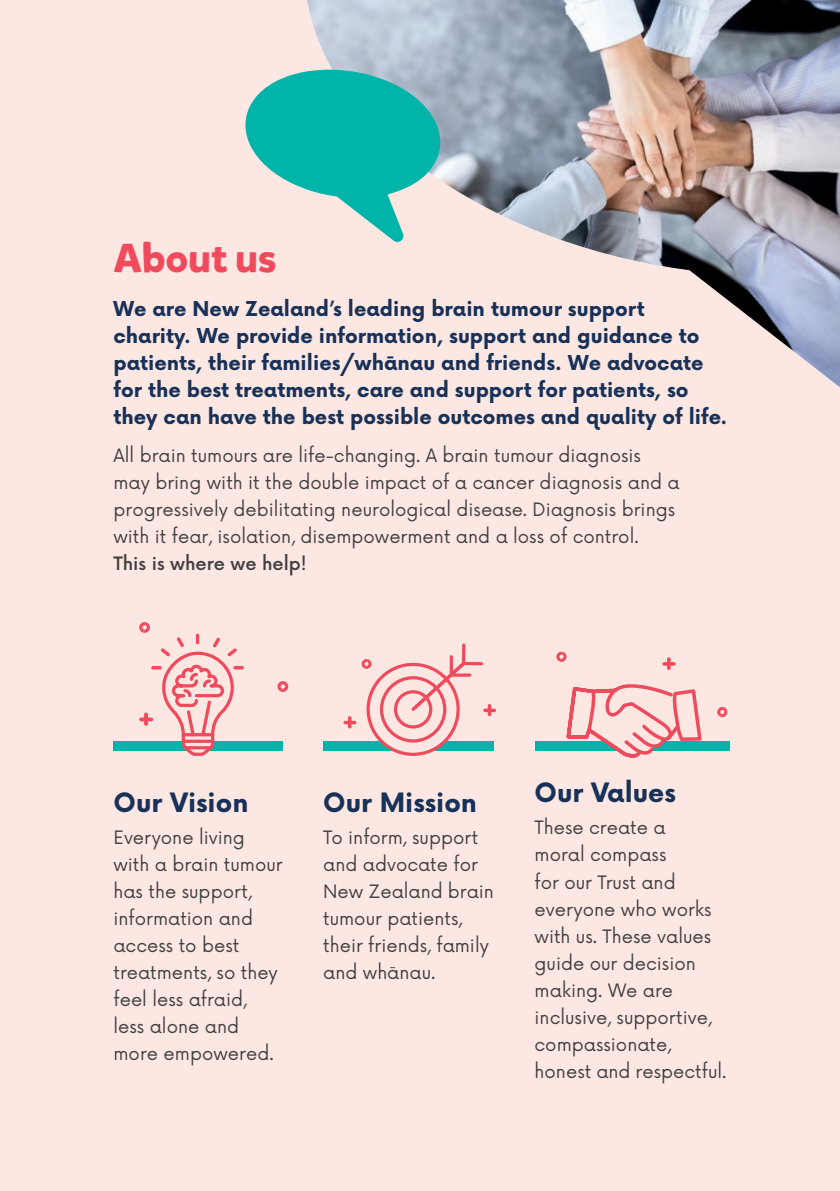
<style>
.page{position:relative;width:840px;height:1191px;background:#fff}
.page>*{position:absolute;margin:0;border:0;box-sizing:border-box;transform-origin:0 0}
.t1{font:40px "Mikado Bold DEMO";color:#f04b5d}
.t2{font:700 26px "Now";color:#173158}
.t3{font:700 20px/27px "Now";color:#173158}
.t4{font:18px/27px "Now";color:#414042}
.t5{font:500 18px "Now";color:#414042}
</style>
<div class="page">
<div style="left:0;top:0;width:839px;height:1191px;background:#fde7e2"></div>
<img style="left:307px;top:0;width:532px;height:387px">
<div style="left:323px;top:741px;width:171px;height:10px;background:#00b4aa"></div>
<svg style="left:343px;top:643px;width:153px;height:113px"></svg>
<div style="left:534px;top:741px;width:195px;height:10px;background:#00b4aa"></div>
<svg style="left:717px;top:707px;width:10px;height:10px"></svg>
<svg style="left:556px;top:651px;width:146px;height:107px"></svg>
<div style="left:113px;top:741px;width:169px;height:10px;background:#00b4aa"></div>
<div style="left:233px;top:665px;width:11px;height:5px;background:#f04b5d;border-radius:2px"></div>
<div style="left:232px;top:665px;width:13px;height:5px;border:1px solid #fde7e2;border-radius:2px"></div>
<div style="left:195px;top:633px;width:5px;height:12px;border:1px solid #fde7e2;border-radius:2px"></div>
<svg style="left:161px;top:635px;width:77px;height:121px"></svg>
<div style="left:151px;top:665px;width:11px;height:5px;background:#f04b5d;border-radius:2px"></div>
<div style="left:150px;top:665px;width:13px;height:5px;border:1px solid #fde7e2;border-radius:2px"></div>
<svg style="left:139px;top:712px;width:14px;height:14px"></svg>
<svg style="left:277px;top:681px;width:11px;height:11px"></svg>
<svg style="left:139px;top:622px;width:11px;height:11px"></svg>
<svg style="left:245px;top:70px;width:195px;height:173px"></svg>
<h1 class="t1" style="left:113px;top:242px;width:164px">About us</h1>
<p class="t3" style="left:113px;top:295px;width:615px">We are New Zealand’s leading brain tumour support charity. We provide information, support and guidance to patients, their families/whānau and friends. We advocate for the best treatments, care and support for patients, so they can have the best possible outcomes and quality of life.</p>
<p class="t4" style="left:113px;top:441px;width:567px">All brain tumours are life-changing. A brain tumour diagnosis may bring with it the double impact of a cancer diagnosis and a progressively debilitating neurological disease. Diagnosis brings with it fear, isolation, disempowerment and a loss of control.</p>
<p class="t5" style="left:113px;top:550px;width:195px">This is where we help!</p>
<h2 class="t2" style="left:113px;top:783px;width:136px">Our Vision</h2>
<p class="t4" style="left:113px;top:823px;width:170px">Everyone living with a brain tumour has the support, information and access to best treatments, so they feel less afraid,<br>less alone and more empowered.</p>
<h2 class="t2" style="left:323px;top:783px;width:155px">Our Mission</h2>
<p class="t4" style="left:323px;top:823px;width:172px">To inform, support and advocate for<br>New Zealand brain tumour patients, their friends, family and whānau.</p>
<h2 class="t2" style="left:534px;top:773px;width:143px">Our Values</h2>
<p class="t4" style="left:534px;top:813px;width:193px">These create a<br>moral compass<br>for our Trust and everyone who works with us. These values guide our decision making. We are inclusive, supportive, compassionate, honest and respectful.</p>
</div>
